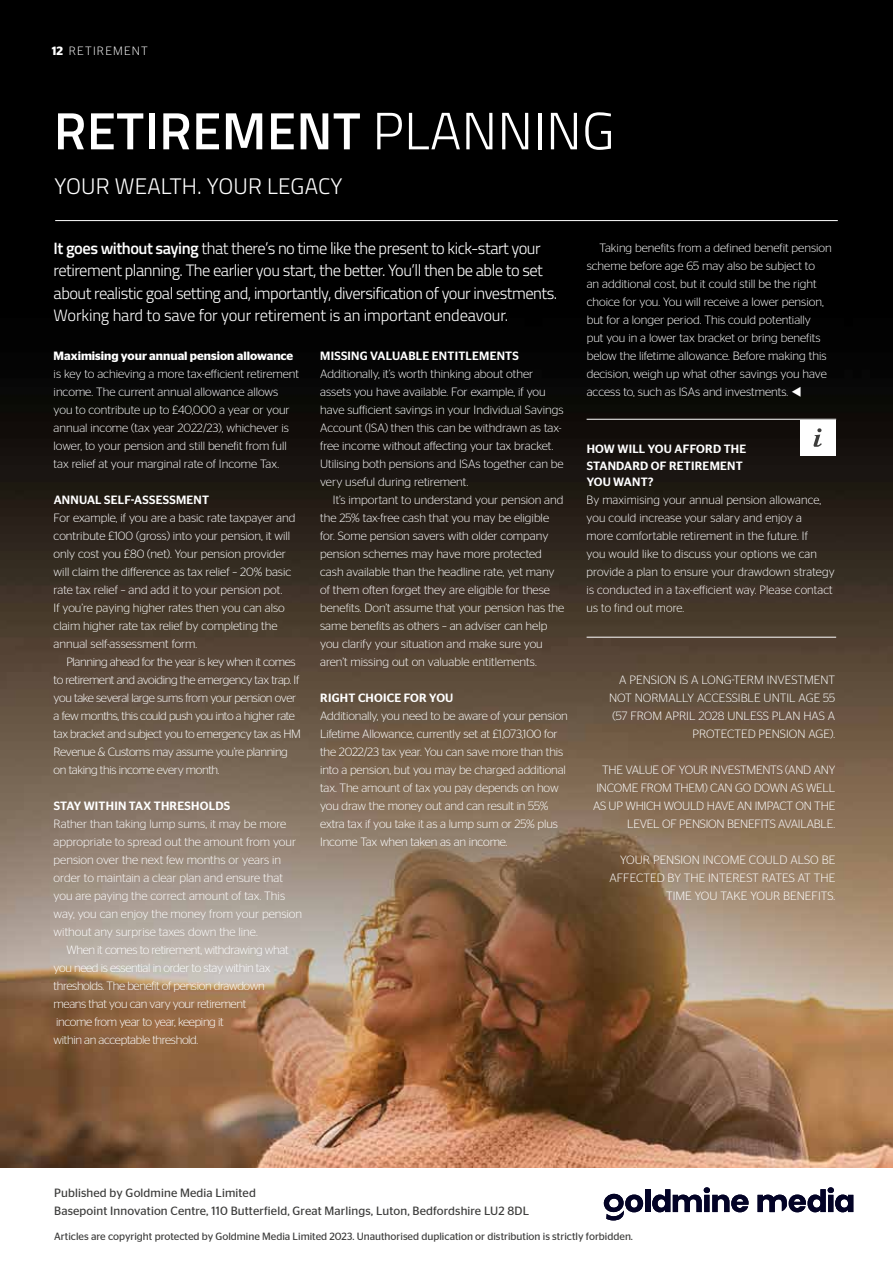
<style>
.page{position:relative;width:893px;height:1263px;background:#fff}
.page>*{position:absolute;margin:0;border:0;box-sizing:border-box;transform-origin:0 0}
.t1{font:600 52.5px "Titillium";letter-spacing:.01em;color:#fff}
.t2{font:300 22.5px "Titillium";letter-spacing:.01em;color:#fff}
.t3{font:300 16.5px/22.5px "Titillium";letter-spacing:-.03em;color:#fff}
.t4{font:300 12px/18px "Stag Sans";color:#fff}
.t5{font:300 12px/18px "Stag Sans";letter-spacing:-.03em;color:#fff}
.t6{font:500 12px/16.5px "Stag Sans";letter-spacing:.02em;color:#fff}
.t7{font:300 12px/18px "Stag Sans";letter-spacing:-.02em;color:#fff;text-align:right}
.t8{font:12px/18px "Stag Sans";letter-spacing:.01em;color:#3c3c3b}
.t9{font:600 12px "Stag Sans";color:#fff}
.t10{font:300 12px "Stag Sans";letter-spacing:.1em;color:#fff}
.t11{font:10.5px "Stag Sans";color:#3c3c3b}
.s1{font-weight:600}
.s2{font-weight:300}
</style>
<div class="page">
<img style="left:0;top:0;width:893px;height:1168px">
<div style="left:645px;top:1189px;width:5px;height:23px;background:#030326"></div>
<svg style="left:652px;top:1187px;width:96px;height:25px"></svg>
<svg style="left:758px;top:1187px;width:95px;height:25px"></svg>
<svg style="left:604px;top:1194px;width:39px;height:26px"></svg>
<div style="left:800px;top:420px;width:36px;height:35px;background:#fff"></div>
<svg style="left:814px;top:428px;width:8px;height:19px"></svg>
<hr style="left:587px;top:419px;width:249px;height:1px;background:#fff">
<hr style="left:587px;top:637px;width:249px;height:1px;background:#fff">
<hr style="left:56px;top:220px;width:781px;height:1px;background:#fff">
<p class="t10" style="left:52px;top:44px;width:98px"><span class="s1">12</span> RETIREMENT</p>
<h1 class="t1" style="left:54px;top:92px;width:562px">RETIREMENT <span class="s2">PLANNING</span></h1>
<h2 class="t2" style="left:54px;top:170px;width:290px">YOUR WEALTH. YOUR LEGACY</h2>
<p class="t3" style="left:54px;top:236px;width:505px"><span class="s1">It goes without saying</span> that there’s no time like the present to kick-start your retirement planning. The earlier you start, the better. You’ll then be able to set about realistic goal setting and, importantly, diversification of your investments.<br>Working hard to save for your retirement is an important endeavour.</p>
<p class="t9" style="left:54px;top:349px;width:241px">Maximising your annual pension allowance</p>
<p class="t4" style="left:54px;top:365px;width:247px">is key to achieving a more tax-efficient retirement income. The current annual allowance allows you to contribute up to £40,000 a year or your annual income (tax year 2022/23), whichever is lower, to your pension and still benefit from full tax relief at your marginal rate of Income Tax.</p>
<p class="t6" style="left:54px;top:492px;width:157px">ANNUAL SELF-ASSESSMENT</p>
<p class="t4" style="left:54px;top:509px;width:243px">For example, if you are a basic rate taxpayer and contribute £100 (gross) into your pension, it will only cost you £80 (net). Your pension provider will claim the difference as tax relief – 20% basic rate tax relief – and add it to your pension pot.<br>If you’re paying higher rates then you can also claim higher rate tax relief by completing the annual self-assessment form.</p>
<p class="t5" style="left:54px;top:653px;width:249px;text-indent:13px">Planning ahead for the year is key when it comes to retirement and avoiding the emergency tax trap. If you take several large sums from your pension over a few months, this could push you into a higher rate tax bracket and subject you to emergency tax as HM Revenue &amp; Customs may assume you’re planning on taking this income every month.</p>
<p class="t6" style="left:54px;top:798px;width:178px">STAY WITHIN TAX THRESHOLDS</p>
<p class="t4" style="left:54px;top:815px;width:250px">Rather than taking lump sums, it may be more appropriate to spread out the amount from your pension over the next few months or years in order to maintain a clear plan and ensure that you are paying the correct amount of tax. This way, you can enjoy the money from your pension without any surprise taxes down the line.</p>
<p class="t5" style="left:54px;top:941px;width:237px;text-indent:13px">When it comes to retirement, withdrawing what you need is essential in order to stay within tax thresholds. The benefit of pension drawdown means that you can vary your retirement<br>income from year to year, keeping it<br>within an acceptable threshold.</p>
<p class="t6" style="left:320px;top:348px;width:200px">MISSING VALUABLE ENTITLEMENTS</p>
<p class="t4" style="left:320px;top:365px;width:245px">Additionally, it’s worth thinking about other assets you have available. For example, if you have sufficient savings in your Individual Savings Account (ISA) then this can be withdrawn as tax&shy;free income without affecting your tax bracket.<br>Utilising both pensions and ISAs together can be very useful during retirement.</p>
<p class="t4" style="left:320px;top:491px;width:246px;text-indent:13px">It’s important to understand your pension and the 25% tax-free cash that you may be eligible for. Some pension savers with older company pension schemes may have more protected cash available than the headline rate, yet many of them often forget they are eligible for these benefits. Don’t assume that your pension has the same benefits as others – an adviser can help you clarify your situation and make sure you aren’t missing out on valuable entitlements.</p>
<p class="t6" style="left:320px;top:690px;width:135px">RIGHT CHOICE FOR YOU</p>
<p class="t4" style="left:320px;top:707px;width:249px">Additionally, you need to be aware of your pension Lifetime Allowance, currently set at £1,073,100 for the 2022/23 tax year. You can save more than this into a pension, but you may be charged additional tax. The amount of tax you pay depends on how you draw the money out and can result in 55% extra tax if you take it as a lump sum or 25% plus Income Tax when taken as an income.</p>
<p class="t4" style="left:587px;top:239px;width:247px;text-indent:13px">Taking benefits from a defined benefit pension scheme before age 65 may also be subject to<br>an additional cost, but it could still be the right choice for you. You will receive a lower pension, but for a longer period. This could potentially<br>put you in a lower tax bracket or bring benefits below the lifetime allowance. Before making this decision, weigh up what other savings you have access to, such as ISAs and investments. ▼</p>
<p class="t6" style="left:587px;top:441px;width:161px">HOW WILL YOU AFFORD THE<br>STANDARD OF RETIREMENT<br>YOU WANT?</p>
<p class="t4" style="left:587px;top:491px;width:250px">By maximising your annual pension allowance, you could increase your salary and enjoy a<br>more comfortable retirement in the future. If<br>you would like to discuss your options we can provide a plan to ensure your drawdown strategy is conducted in a tax-efficient way. Please contact us to find out more.</p>
<p class="t4" style="left:609px;top:671px;width:228px;text-align:right">A PENSION IS A LONG-TERM INVESTMENT NOT NORMALLY ACCESSIBLE UNTIL AGE 55 (57 FROM APRIL 2028 UNLESS PLAN HAS A PROTECTED PENSION AGE).</p>
<p class="t7" style="left:593px;top:761px;width:244px">THE VALUE OF YOUR INVESTMENTS (AND ANY INCOME FROM THEM) CAN GO DOWN AS WELL AS UP WHICH WOULD HAVE AN IMPACT ON THE LEVEL OF PENSION BENEFITS AVAILABLE.</p>
<p class="t4" style="left:609px;top:851px;width:227px;text-align:right">YOUR PENSION INCOME COULD ALSO BE<br>AFFECTED BY THE INTEREST RATES AT THE<br>TIME YOU TAKE YOUR BENEFITS.</p>
<p class="t8" style="left:54px;top:1183px;width:476px">Published by Goldmine Media Limited<br>Basepoint Innovation Centre, 110 Butterfield, Great Marlings, Luton, Bedfordshire LU2 8DL</p>
<p class="t11" style="left:54px;top:1231px;width:580px">Articles are copyright protected by Goldmine Media Limited 2023. Unauthorised duplication or distribution is strictly forbidden.</p>
</div>
